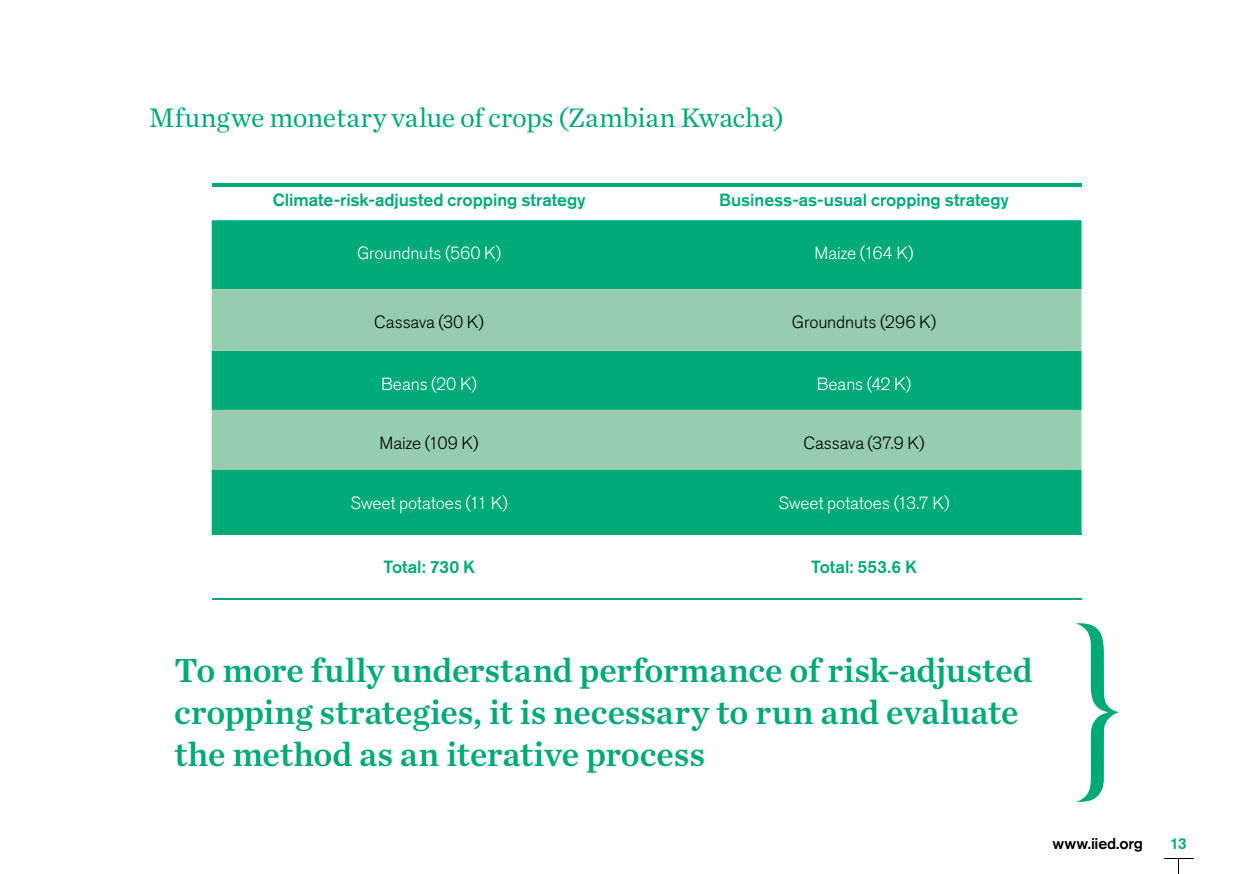
<style>
.page{position:relative;width:1241px;height:874px;background:#fff}
.page>*{position:absolute;margin:0;border:0;box-sizing:border-box;transform-origin:0 0}
.t1{font:35px/42px "Chronicle Text G1 Semi";letter-spacing:-.005em;color:#00aa76}
.t2{font:28px "Chronicle Text G1";letter-spacing:-.005em;color:#00aa76}
.t3{font:500 17.5px "Akzidenz Grotesk BE";letter-spacing:-.005em;color:#00aa76}
.t4{font:300 17.5px "Akzidenz Grotesk BE";letter-spacing:-.01em;color:#fff}
.t5{font:300 17.5px "Akzidenz Grotesk BE";letter-spacing:-.005em;color:#000}
.t6{font:500 15.75px "Akzidenz Grotesk BE";letter-spacing:-.015em;color:#000}
.t7{font:500 15.75px "Akzidenz Grotesk BE";color:#00aa76}
</style>
<div class="page">
<svg style="left:1076px;top:623px;width:42px;height:178px"></svg>
<div style="left:212px;top:220px;width:869px;height:313px;background:#00aa76"></div>
<svg style="left:212px;top:289px;width:869px;height:180px;background:#64c19b"></svg>
<hr style="left:212px;top:184px;width:434px;height:3px;background:#00aa76">
<hr style="left:646px;top:184px;width:435px;height:3px;background:#00aa76">
<hr style="left:212px;top:533px;width:434px;height:1px;background:#00aa76">
<hr style="left:646px;top:533px;width:435px;height:1px;background:#00aa76">
<hr style="left:212px;top:597px;width:434px;height:2px;background:#00aa76">
<hr style="left:646px;top:597px;width:435px;height:2px;background:#00aa76">
<svg style="left:1164px;top:858px;width:28px;height:15px"></svg>
<p class="t2" style="left:149px;top:96px;width:636px">Mfungwe monetary value of crops (Zambian Kwacha)</p>
<p class="t3" style="left:273px;top:189px;width:314px">Climate-risk-adjusted cropping strategy</p>
<p class="t3" style="left:719px;top:189px;width:291px">Business-as-usual cropping strategy</p>
<p class="t4" style="left:357px;top:243px;width:146px">Groundnuts (560 K)</p>
<p class="t4" style="left:814px;top:243px;width:100px">Maize (164 K)</p>
<p class="t5" style="left:374px;top:312px;width:111px">Cassava (30 K)</p>
<p class="t5" style="left:791px;top:312px;width:146px">Groundnuts (296 K)</p>
<p class="t4" style="left:381px;top:374px;width:97px">Beans (20 K)</p>
<p class="t4" style="left:816px;top:374px;width:96px">Beans (42 K)</p>
<p class="t5" style="left:379px;top:433px;width:101px">Maize (109 K)</p>
<p class="t5" style="left:803px;top:433px;width:123px">Cassava (37.9 K)</p>
<p class="t4" style="left:350px;top:492px;width:159px">Sweet potatoes (11 K)</p>
<p class="t4" style="left:778px;top:492px;width:172px">Sweet potatoes (13.7 K)</p>
<p class="t3" style="left:383px;top:556px;width:93px">Total: 730 K</p>
<p class="t3" style="left:811px;top:556px;width:107px">Total: 553.6 K</p>
<p class="t1" style="left:174px;top:646px;width:859px">To more fully understand performance of risk-adjusted cropping strategies, it is necessary to run and evaluate the method as an iterative process</p>
<p class="t6" style="left:1052px;top:833px;width:92px">www.iied.org</p>
<p class="t7" style="left:1169px;top:833px;width:18px">13</p>
</div>
